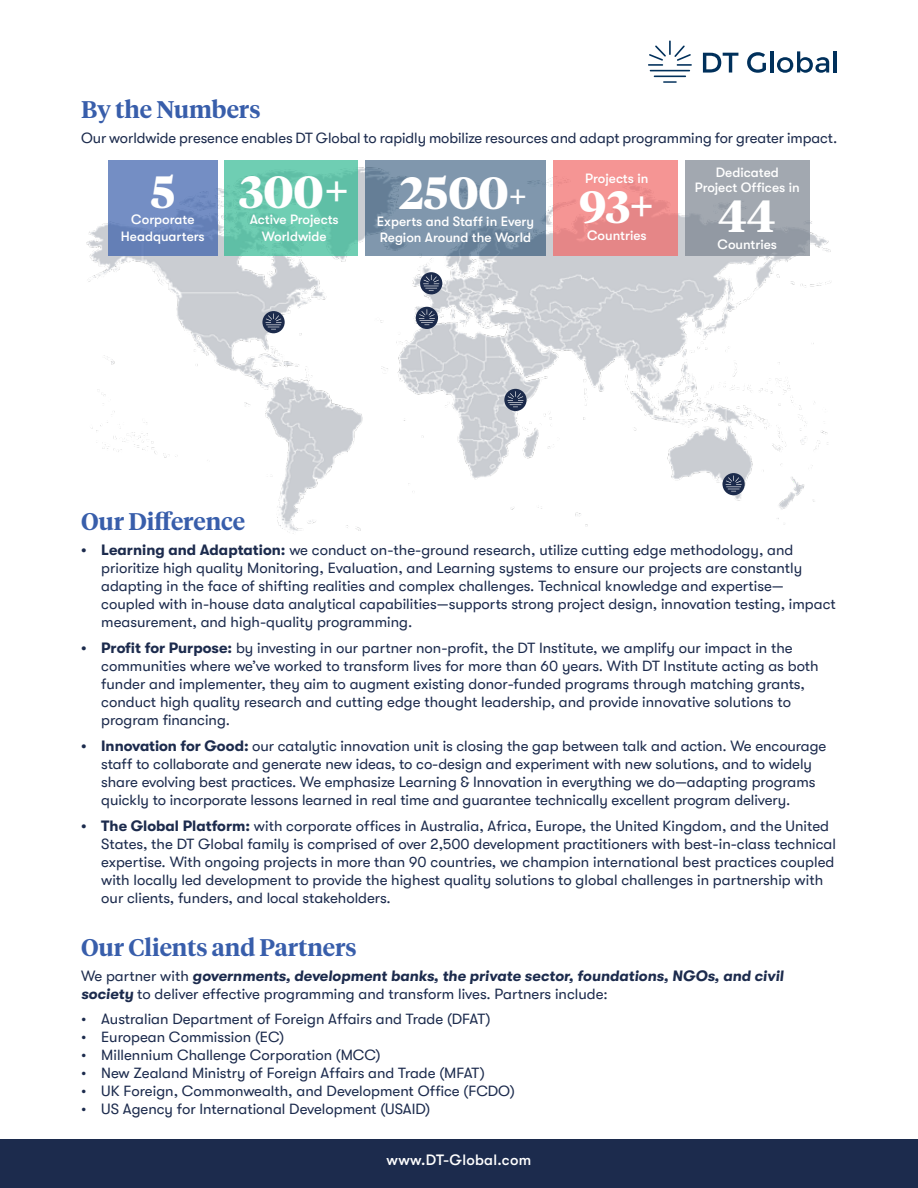
<style>
.page{position:relative;width:918px;height:1188px;background:#fff}
.page>*{position:absolute;margin:0;border:0;box-sizing:border-box;transform-origin:0 0}
.t1{font:700 45px "Tiempos Headline";color:#fff}
.t2{font:600 24px "Tiempos Headline";color:#385eab}
.t3{font:15px/18px "GT Walsheim";color:#1c2b4d}
.t4{font:italic 700 15px/18px "GT Walsheim";color:#1c2b4d}
.t5{font:500 15px "GT Walsheim";letter-spacing:.02em;color:#fff}
.t6{font:500 13.5px/16.5px "GT Walsheim";color:#fff;text-align:center}
.s1{font-size:33px}
.s2{font-weight:700}
.s3{font-weight:400;font-style:normal}
</style>
<div class="page">
<svg style="left:703px;top:53px;width:35px;height:20px"></svg>
<svg style="left:747px;top:52px;width:19px;height:21px"></svg>
<hr style="left:770px;top:51px;width:3px;height:22px;background:#00305b">
<svg style="left:777px;top:51px;width:52px;height:22px"></svg>
<hr style="left:834px;top:51px;width:3px;height:22px;background:#00305b">
<svg style="left:663px;top:81px;width:14px;height:2px"></svg>
<hr style="left:650px;top:70px;width:40px;height:1px;background:#00305b">
<hr style="left:654px;top:76px;width:32px;height:1px;background:#00305b">
<svg style="left:648px;top:40px;width:44px;height:26px"></svg>
<img style="left:86px;top:160px;width:745px;height:374px">
<div style="left:723px;top:473px;width:22px;height:22px;background:#1c2b4c;border-radius:50%"></div>
<svg style="left:726px;top:476px;width:16px;height:16px"></svg>
<svg style="left:504px;top:389px;width:23px;height:22px"></svg>
<svg style="left:507px;top:391px;width:17px;height:17px"></svg>
<div style="left:416px;top:307px;width:22px;height:22px;background:#1c2b4c;border-radius:50%"></div>
<svg style="left:419px;top:309px;width:16px;height:17px"></svg>
<svg style="left:420px;top:272px;width:22px;height:22px"></svg>
<svg style="left:423px;top:275px;width:16px;height:16px"></svg>
<svg style="left:262px;top:311px;width:23px;height:22px"></svg>
<svg style="left:266px;top:314px;width:16px;height:16px"></svg>
<div style="left:108px;top:161px;width:109px;height:95px;background:linear-gradient(to right,#708ac0,#6d88be)"></div>
<div style="left:225px;top:161px;width:133px;height:95px;background:#68c7ad"></div>
<div style="left:553px;top:161px;width:125px;height:95px;background:linear-gradient(to right,#f09190,#eb8c8c)"></div>
<div style="left:685px;top:161px;width:125px;height:95px;background:linear-gradient(to right,#9ba1aa,#9ea5ad)"></div>
<svg style="left:365px;top:161px;width:181px;height:95px;background:#7a91a8"></svg>
<div style="left:0;top:1139px;width:918px;height:49px;background:#1c2b4d"></div>
<h2 class="t2" style="left:81px;top:93px;width:181px">By the Numbers</h2>
<p class="t3" style="left:81px;top:129px;width:758px">Our worldwide presence enables DT Global to rapidly mobilize resources and adapt programming for greater impact.</p>
<h1 class="t1" style="left:151px;top:160px;width:26px">5</h1>
<p class="t6" style="left:121px;top:211px;width:85px">Corporate<br>Headquarters</p>
<h1 class="t1" style="left:239px;top:160px;width:112px">300+</h1>
<p class="t6" style="left:250px;top:211px;width:90px">Active Projects<br>Worldwide</p>
<h1 class="t1" style="left:399px;top:162px;width:130px">2500<span class="s1">+</span></h1>
<p class="t6" style="left:377px;top:213px;width:159px;text-align:left">Experts and Staff in Every<br>Region Around the World</p>
<p class="t6" style="left:585px;top:170px;width:65px">Projects in</p>
<h1 class="t1" style="left:579px;top:176px;width:77px">93+</h1>
<p class="t6" style="left:587px;top:227px;width:61px">Countries</p>
<p class="t6" style="left:695px;top:165px;width:106px;line-height:15px">Dedicated<br>Project Offices in</p>
<h1 class="t1" style="left:719px;top:185px;width:59px">44</h1>
<p class="t6" style="left:717px;top:236px;width:61px">Countries</p>
<h2 class="t2" style="left:81px;top:505px;width:166px">Our Difference</h2>
<p class="t3" style="left:101px;top:541px;width:736px;text-indent:-20px"><span class="s2">• Learning and Adaptation:</span> we conduct on-the-ground research, utilize cutting edge methodology, and prioritize high quality Monitoring, Evaluation, and Learning systems to ensure our projects are constantly adapting in the face of shifting realities and complex challenges. Technical knowledge and expertise— coupled with in-house data analytical capabilities—supports strong project design, innovation testing, impact measurement, and high-quality programming.</p>
<p class="t3" style="left:101px;top:639px;width:719px;text-indent:-20px"><span class="s2">• Profit for Purpose:</span> by investing in our partner non-profit, the DT Institute, we amplify our impact in the communities where we’ve worked to transform lives for more than 60 years. With DT Institute acting as both funder and implementer, they aim to augment existing donor-funded programs through matching grants, conduct high quality research and cutting edge thought leadership, and provide innovative solutions to program financing.</p>
<p class="t3" style="left:101px;top:737px;width:727px;text-indent:-20px"><span class="s2">• Innovation for Good:</span> our catalytic innovation unit is closing the gap between talk and action. We encourage staff to collaborate and generate new ideas, to co-design and experiment with new solutions, and to widely share evolving best practices. We emphasize Learning &amp; Innovation in everything we do—adapting programs quickly to incorporate lessons learned in real time and guarantee technically excellent program delivery.</p>
<p class="t3" style="left:101px;top:817px;width:736px;text-indent:-20px"><span class="s2">• The Global Platform:</span> with corporate offices in Australia, Africa, Europe, the United Kingdom, and the United States, the DT Global family is comprised of over 2,500 development practitioners with best-in-class technical expertise. With ongoing projects in more than 90 countries, we champion international best practices coupled with locally led development to provide the highest quality solutions to global challenges in partnership with our clients, funders, and local stakeholders.</p>
<h2 class="t2" style="left:81px;top:931px;width:277px">Our Clients and Partners</h2>
<p class="t4" style="left:81px;top:967px;width:704px"><span class="s3">We partner with</span> governments, development banks, the private sector, foundations, NGOs, and civil society <span class="s3">to deliver effective programming and transform lives. Partners include:</span></p>
<p class="t3" style="left:81px;top:1010px;width:411px">• Australian Department of Foreign Affairs and Trade (DFAT)</p>
<p class="t3" style="left:81px;top:1028px;width:205px">• European Commission (EC)</p>
<p class="t3" style="left:81px;top:1046px;width:301px">• Millennium Challenge Corporation (MCC)</p>
<p class="t3" style="left:81px;top:1064px;width:405px">• New Zealand Ministry of Foreign Affairs and Trade (MFAT)</p>
<p class="t3" style="left:81px;top:1082px;width:435px">• UK Foreign, Commonwealth, and Development Office (FCDO)</p>
<p class="t3" style="left:81px;top:1100px;width:351px">• US Agency for International Development (USAID)</p>
<p class="t5" style="left:387px;top:1151px;width:146px">www.DT-Global.com</p>
</div>
